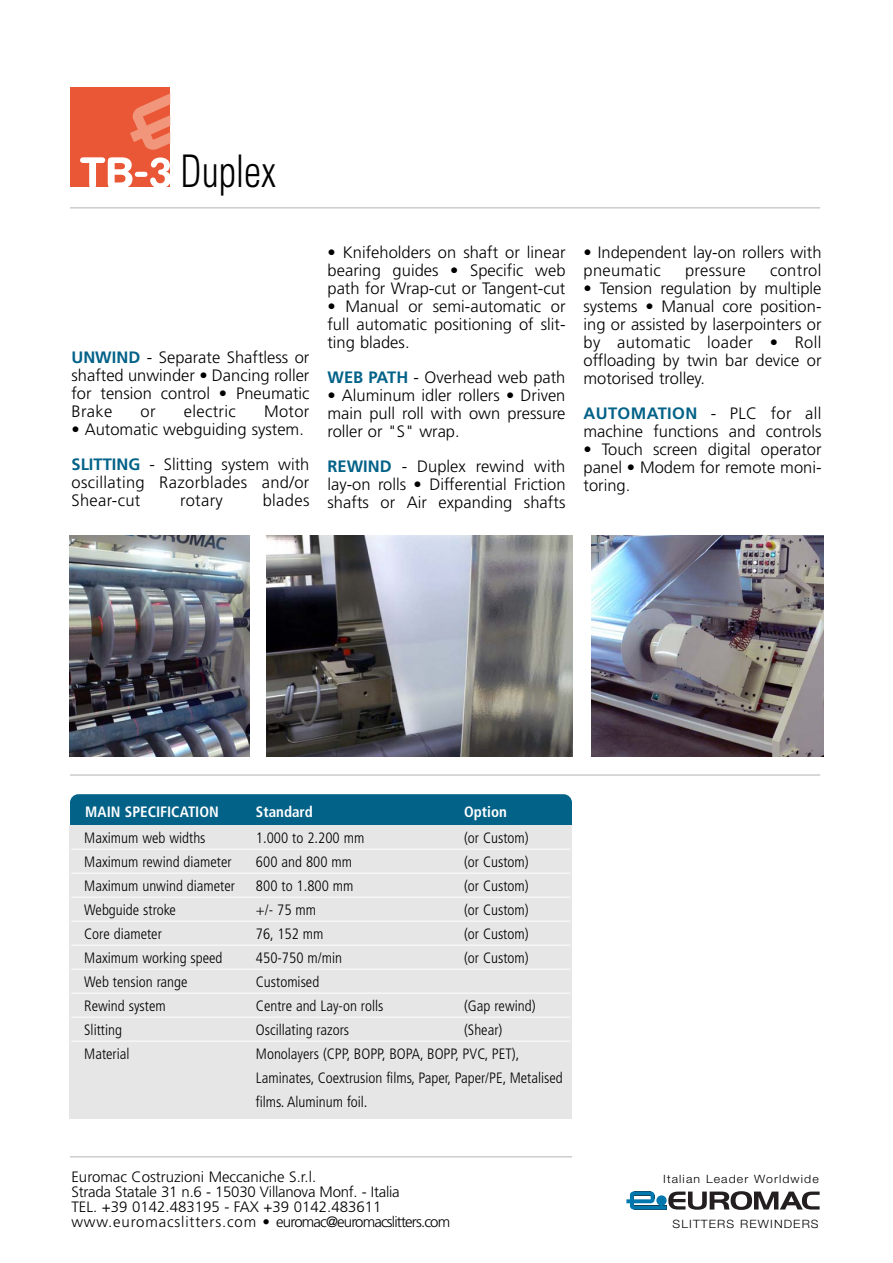
<style>
.page{position:relative;width:893px;height:1263px;background:#fff}
.page>*{position:absolute;margin:0;border:0;box-sizing:border-box;transform-origin:0 0}
.t1{font:300 condensed 45px "Univers";color:#000;scale:.85 1}
.t2{font:300 16.5px/18px "Frutiger";color:#000;text-align:justify}
.t3{font:300 16.5px/18px "Frutiger";letter-spacing:.02em;color:#000}
.t4{font:300 condensed 15px/24px "Frutiger";color:#000}
.t5{font:300 15px/15px "Frutiger";color:#000}
.t6{font:700 condensed 15px "Frutiger";color:#fff}
.t7{font:300 11.55px "Helvetica Neue";letter-spacing:.09em;color:#000;scale:1.07 1}
.s1{font-weight:700;color:#036288}
</style>
<div class="page">
<img style="left:70px;top:536px;width:180px;height:221px">
<img style="left:266px;top:536px;width:307px;height:221px">
<img style="left:591px;top:536px;width:232px;height:221px">
<div style="left:70px;top:87px;width:100px;height:100px;background:#ea5736"></div>
<svg style="left:130px;top:93px;width:40px;height:57px"></svg>
<svg style="left:80px;top:157px;width:90px;height:30px"></svg>
<svg style="left:626px;top:1191px;width:193px;height:19px"></svg>
<div style="left:70px;top:794px;width:502px;height:86px;background:#036288;border-radius:9px"></div>
<div style="left:70px;top:826px;width:502px;height:293px;background:#e6e6e6"></div>
<hr style="left:71px;top:849px;width:499px;height:1px;background:#fff">
<hr style="left:71px;top:873px;width:499px;height:1px;background:#fff">
<hr style="left:71px;top:897px;width:499px;height:1px;background:#fff">
<hr style="left:71px;top:921px;width:499px;height:1px;background:#fff">
<hr style="left:71px;top:945px;width:499px;height:1px;background:#fff">
<hr style="left:71px;top:969px;width:499px;height:1px;background:#fff">
<hr style="left:71px;top:993px;width:499px;height:1px;background:#fff">
<hr style="left:71px;top:1017px;width:499px;height:1px;background:#fff">
<hr style="left:71px;top:1041px;width:499px;height:1px;background:#fff">
<hr style="left:70px;top:1156px;width:502px;height:2px;background:#ccc">
<hr style="left:70px;top:207px;width:750px;height:2px;background:#ccc">
<hr style="left:70px;top:774px;width:750px;height:2px;background:#ccc">
<h1 class="t1" style="left:180px;top:155px;width:114px">Duplex</h1>
<p class="t2" style="left:71px;top:349px;width:239px"><span class="s1">UNWIND</span> - Separate Shaftless or shafted unwinder • Dancing roller for tension control • Pneumatic Brake</p>
<p class="t2" style="left:140px;top:403px;width:17px">or</p>
<p class="t3" style="left:184px;top:403px;width:54px">electric</p>
<p class="t2" style="left:264px;top:403px;width:47px">Motor</p>
<p class="t2" style="left:71px;top:413px;width:239px;line-height:35px">• Automatic webguiding system.<br><span class="s1">SLITTING</span> - Slitting system with</p>
<p class="t3" style="left:71px;top:474px;width:239px">oscillating Razorblades and/or<br>Shear-cut</p>
<p class="t2" style="left:180px;top:492px;width:44px">rotary</p>
<p class="t2" style="left:263px;top:492px;width:48px">blades</p>
<p class="t2" style="left:327px;top:244px;width:239px">• Knifeholders on shaft or linear bearing guides • Specific web path for Wrap-cut or Tangent-cut</p>
<p class="t2" style="left:327px;top:298px;width:239px">• Manual or semi-automatic or full automatic positioning of slit&shy;ting blades.</p>
<p class="t2" style="left:327px;top:369px;width:239px"><span class="s1">WEB PATH</span> - Overhead web path</p>
<p class="t2" style="left:327px;top:387px;width:239px">• Aluminum idler rollers • Driven main pull roll with own pressure roller or "S" wrap.</p>
<p class="t2" style="left:327px;top:458px;width:239px"><span class="s1">REWIND</span> - Duplex rewind with lay-on rolls • Differential Friction shafts or Air expanding shafts</p>
<p class="t2" style="left:583px;top:244px;width:239px">• Independent lay-on rollers with pneumatic</p>
<p class="t3" style="left:685px;top:262px;width:62px">pressure</p>
<p class="t3" style="left:770px;top:262px;width:53px">control</p>
<p class="t2" style="left:583px;top:280px;width:239px">• Tension regulation by multiple systems • Manual core position&shy;ing or assisted by laserpointers or by automatic loader • Roll offloading by twin bar device or motorised trolley.</p>
<p class="t2" style="left:583px;top:405px;width:239px"><span class="s1">AUTOMATION</span> - PLC for all machine functions and controls</p>
<p class="t2" style="left:583px;top:441px;width:239px">• Touch screen digital operator panel • Modem for remote moni&shy;toring.</p>
<p class="t6" style="left:85px;top:806px;width:135px">MAIN SPECIFICATION</p>
<p class="t6" style="left:256px;top:806px;width:58px">Standard</p>
<p class="t6" style="left:464px;top:806px;width:44px">Option</p>
<p class="t4" style="left:84px;top:827px;width:123px">Maximum web widths</p>
<p class="t4" style="left:256px;top:827px;width:110px">1.000 to 2.200 mm</p>
<p class="t4" style="left:464px;top:827px;width:66px">(or Custom)</p>
<p class="t4" style="left:84px;top:851px;width:149px">Maximum rewind diameter</p>
<p class="t4" style="left:256px;top:851px;width:98px">600 and 800 mm</p>
<p class="t4" style="left:464px;top:851px;width:66px">(or Custom)</p>
<p class="t4" style="left:84px;top:875px;width:152px">Maximum unwind diameter</p>
<p class="t4" style="left:256px;top:875px;width:99px">800 to 1.800 mm</p>
<p class="t4" style="left:464px;top:875px;width:66px">(or Custom)</p>
<p class="t4" style="left:84px;top:899px;width:93px">Webguide stroke</p>
<p class="t4" style="left:256px;top:899px;width:62px">+/- 75 mm</p>
<p class="t4" style="left:464px;top:899px;width:66px">(or Custom)</p>
<p class="t4" style="left:84px;top:923px;width:79px">Core diameter</p>
<p class="t4" style="left:256px;top:923px;width:69px">76, 152 mm</p>
<p class="t4" style="left:464px;top:923px;width:66px">(or Custom)</p>
<p class="t4" style="left:84px;top:947px;width:140px">Maximum working speed</p>
<p class="t4" style="left:256px;top:947px;width:88px">450-750 m/min</p>
<p class="t4" style="left:464px;top:947px;width:66px">(or Custom)</p>
<p class="t4" style="left:84px;top:971px;width:105px">Web tension range</p>
<p class="t4" style="left:256px;top:971px;width:65px">Customised</p>
<p class="t4" style="left:84px;top:995px;width:83px">Rewind system</p>
<p class="t4" style="left:256px;top:995px;width:129px">Centre and Lay-on rolls</p>
<p class="t4" style="left:464px;top:995px;width:73px">(Gap rewind)</p>
<p class="t4" style="left:84px;top:1019px;width:39px">Slitting</p>
<p class="t4" style="left:256px;top:1019px;width:95px">Oscillating razors</p>
<p class="t4" style="left:464px;top:1019px;width:40px">(Shear)</p>
<p class="t4" style="left:84px;top:1043px;width:47px">Material</p>
<p class="t4" style="left:256px;top:1043px;width:308px">Monolayers (CPP, BOPP, BOPA, BOPP, PVC, PET),<br>Laminates, Coextrusion films, Paper, Paper/PE, Metalised films. Aluminum foil.</p>
<p class="t5" style="left:71px;top:1171px;width:380px">Euromac Costruzioni Meccaniche S.r.l.<br>Strada Statale 31 n.6 - 15030 Villanova Monf. - Italia<br>TEL. +39 0142.483195 - FAX +39 0142.483611 www.euromacslitters.com • euromac@euromacslitters.com</p>
<p class="t7" style="left:663px;top:1175px;width:147px">Italian Leader Worldwide</p>
<p class="t7" style="left:672px;top:1220px;width:138px">SLITTERS REWINDERS</p>
</div>
